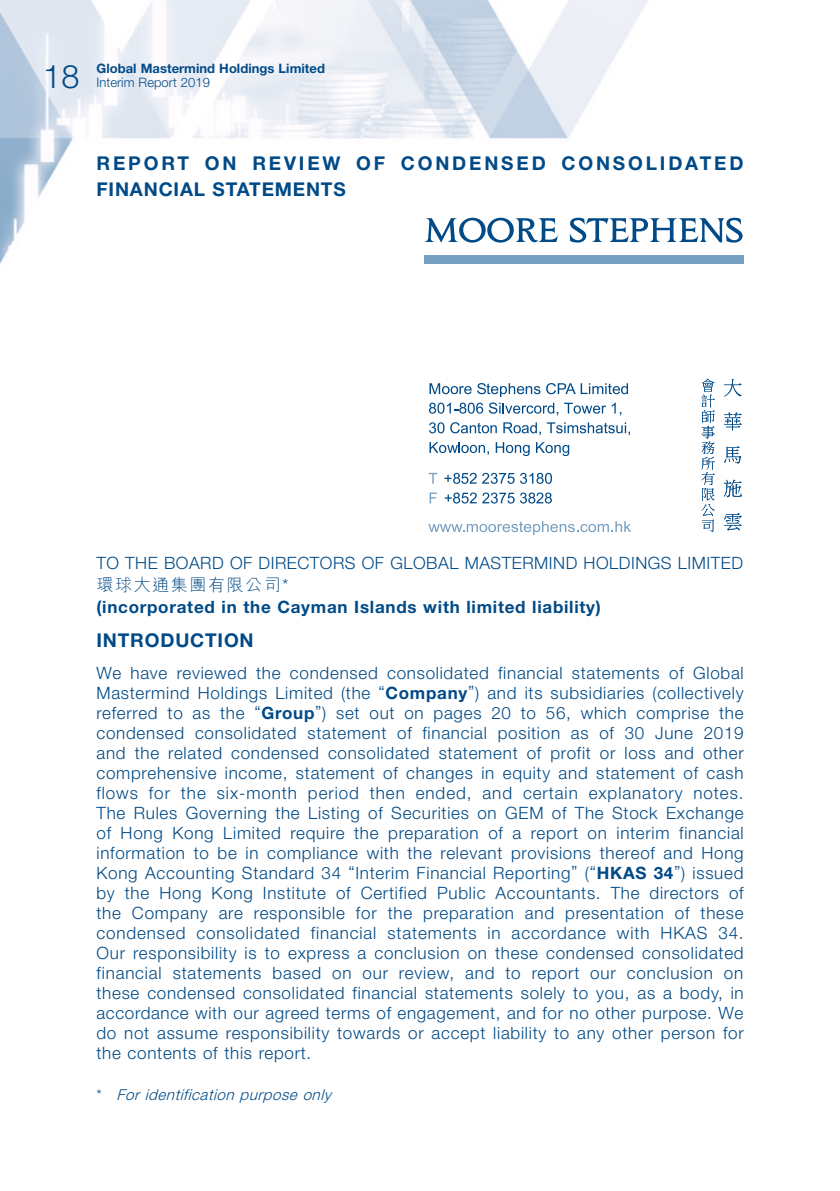
<style>
.page{position:relative;width:840px;height:1191px;background:#fff}
.page>*{position:absolute;margin:0;border:0;box-sizing:border-box;transform-origin:0 0}
.t1{font:300 32.4px "Helvetica Neue LT Std";color:#004a87}
.Heading_1{font:700 19px/26px "Helvetica Neue LT Std";letter-spacing:.15em;color:#004a87}
.Heading_1-2{font:700 19px "Helvetica Neue LT Std";letter-spacing:.045em;color:#004a87}
.Body_Text{font:300 17px/20px "Helvetica Neue LT Std";letter-spacing:.03em;color:#004a87;text-align:justify}
.Body_Text-2{font:700 17px "Helvetica Neue LT Std";letter-spacing:.045em;color:#004a87}
.Body_Text-3{font:300 17px "M Hei HK";letter-spacing:.095em;color:#004a87}
.Notes{font:italic 300 15px "Helvetica Neue LT Std";color:#004a87}
.t2{font:700 13px "Helvetica Neue LT Std";letter-spacing:.005em;color:#004a87}
.t3{font:300 13px "Helvetica Neue LT Std";letter-spacing:.005em;color:#004a87}
.s1{font-family:"Helvetica Neue LT Std"}
.s2{font-weight:700}
.s3{font-style:normal}
</style>
<div class="page">
<img style="left:0;top:0;width:744px;height:532px">
<svg style="left:723px;top:513px;width:18px;height:18px"></svg>
<svg style="left:723px;top:479px;width:18px;height:18px"></svg>
<svg style="left:723px;top:446px;width:17px;height:17px"></svg>
<svg style="left:723px;top:412px;width:18px;height:18px"></svg>
<svg style="left:723px;top:379px;width:18px;height:18px"></svg>
<svg style="left:701px;top:379px;width:13px;height:153px"></svg>
<svg style="left:428px;top:521px;width:202px;height:14px"></svg>
<svg style="left:482px;top:492px;width:69px;height:11px"></svg>
<svg style="left:444px;top:492px;width:32px;height:11px"></svg>
<svg style="left:429px;top:492px;width:7px;height:11px"></svg>
<svg style="left:482px;top:473px;width:69px;height:11px"></svg>
<svg style="left:444px;top:473px;width:32px;height:11px"></svg>
<svg style="left:428px;top:473px;width:9px;height:11px"></svg>
<svg style="left:429px;top:442px;width:59px;height:13px"></svg>
<svg style="left:495px;top:442px;width:34px;height:14px"></svg>
<svg style="left:535px;top:442px;width:34px;height:14px"></svg>
<svg style="left:429px;top:422px;width:15px;height:11px"></svg>
<svg style="left:450px;top:422px;width:46px;height:11px"></svg>
<svg style="left:503px;top:422px;width:37px;height:13px"></svg>
<svg style="left:546px;top:422px;width:83px;height:13px"></svg>
<svg style="left:429px;top:383px;width:198px;height:33px"></svg>
<div style="left:424px;top:255px;width:319px;height:9px;background:#769fc2"></div>
<svg style="left:424px;top:218px;width:133px;height:25px"></svg>
<svg style="left:569px;top:218px;width:173px;height:25px"></svg>
<h1 class="t1" style="left:43px;top:57px;width:38px">18</h1>
<p class="t2" style="left:96px;top:61px;width:230px">Global Mastermind Holdings Limited</p>
<p class="t3" style="left:96px;top:75px;width:115px">Interim Report 2019</p>
<p class="Heading_1" style="left:96px;top:150px;width:648px">REPORT ON REVIEW OF CONDENSED CONSOLIDATED<br>FINANCIAL STATEMENTS</p>
<p class="Body_Text" style="left:96px;top:552px;width:647px">TO THE BOARD OF DIRECTORS OF GLOBAL MASTERMIND HOLDINGS LIMITED</p>
<p class="Body_Text-3" style="left:96px;top:576px;width:193px">環球大通集團有限公司<span class="s1">*</span></p>
<p class="Body_Text-2" style="left:96px;top:596px;width:505px">(incorporated in the Cayman Islands with limited liability)</p>
<p class="Heading_1-2" style="left:96px;top:628px;width:159px">INTRODUCTION</p>
<p class="Body_Text" style="left:96px;top:662px;width:648px">We have reviewed the condensed consolidated financial statements of Global Mastermind Holdings Limited (the “<span class="s2">Company</span>”) and its subsidiaries (collectively referred to as the “<span class="s2">Group</span>”) set out on pages 20 to 56, which comprise the condensed consolidated statement of financial position as of 30 June 2019 and the related condensed consolidated statement of profit or loss and other comprehensive income, statement of changes in equity and statement of cash flows for the six-month period then ended, and certain explanatory notes.<br>The Rules Governing the Listing of Securities on GEM of The Stock Exchange of Hong Kong Limited require the preparation of a report on interim financial information to be in compliance with the relevant provisions thereof and Hong Kong Accounting Standard 34 “Interim Financial Reporting” (“<span class="s2">HKAS 34</span>”) issued by the Hong Kong Institute of Certified Public Accountants. The directors of the Company are responsible for the preparation and presentation of these condensed consolidated financial statements in accordance with HKAS 34.<br>Our responsibility is to express a conclusion on these condensed consolidated financial statements based on our review, and to report our conclusion on these condensed consolidated financial statements solely to you, as a body, in accordance with our agreed terms of engagement, and for no other purpose. We do not assume responsibility towards or accept liability to any other person for the contents of this report.</p>
<p class="Notes" style="left:96px;top:1085px;width:235px"><span class="s3">*</span> For identification purpose only</p>
</div>
